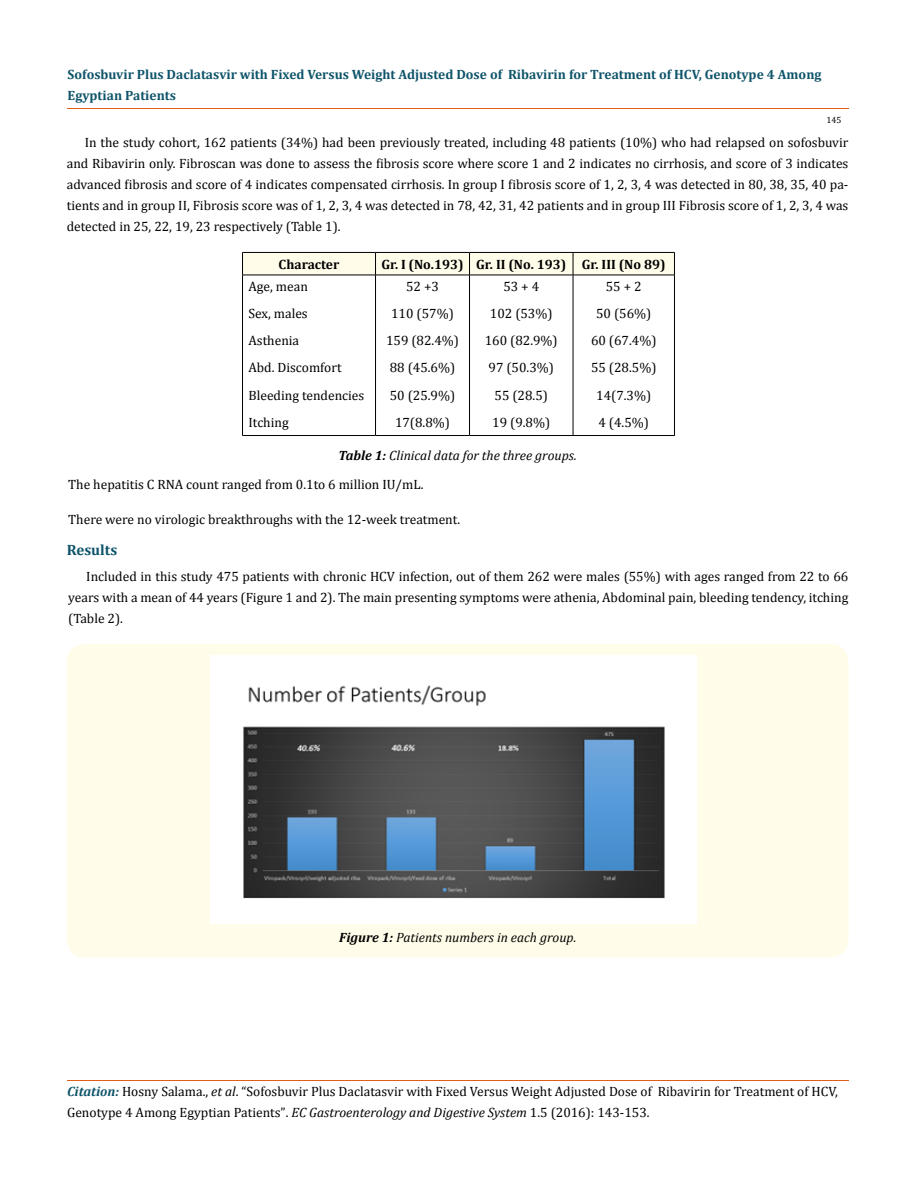
<style>
.page{position:relative;width:917px;height:1190px;background:#fff}
.page>*{position:absolute;margin:0;border:0;box-sizing:border-box;transform-origin:0 0}
.t1{font:700 15px "Cambria";color:#0e546a}
.t2{font:13.5px/27px "Cambria";color:#000}
.t3{font:700 13.5px/21px "Cambria";color:#0e546a}
.t4{font:700 13.5px "Cambria";color:#000}
.t5{font:italic 13.5px "Cambria";color:#000}
.t6{font:9px "Cambria";color:#000}
.s1{font-weight:700;font-style:italic}
.s2{font-style:italic}
.s3{font-weight:700}
.s4{font-weight:700;font-style:italic;color:#0e546a}
.s5{font-size:13.35px}
</style>
<div class="page">
<hr style="left:67px;top:1080px;width:781px;height:1px;background:#e05d1a">
<svg style="left:242px;top:252px;width:433px;height:23px;background:#ebe9d7"></svg>
<hr style="left:242px;top:275px;width:133px;height:1px;background:#000">
<hr style="left:242px;top:275px;width:1px;height:160px;background:#000">
<hr style="left:375px;top:275px;width:94px;height:1px;background:#000">
<hr style="left:375px;top:275px;width:1px;height:160px;background:#000">
<hr style="left:469px;top:275px;width:104px;height:1px;background:#000">
<hr style="left:469px;top:275px;width:1px;height:160px;background:#000">
<hr style="left:573px;top:275px;width:101px;height:1px;background:#000">
<hr style="left:572px;top:275px;width:1px;height:160px;background:#000">
<hr style="left:674px;top:275px;width:1px;height:160px;background:#000">
<hr style="left:242px;top:435px;width:133px;height:1px;background:#000">
<hr style="left:375px;top:435px;width:94px;height:1px;background:#000">
<hr style="left:469px;top:435px;width:104px;height:1px;background:#000">
<hr style="left:573px;top:435px;width:101px;height:1px;background:#000">
<div style="left:67px;top:644px;width:781px;height:313px;background:#fffde9;border-radius:18px"></div>
<img style="left:210px;top:655px;width:486px;height:268px">
<p class="t3" style="left:68px;top:63px;width:755px">Sofosbuvir Plus Daclatasvir with Fixed Versus Weight Adjusted Dose of Ribavirin for Treatment of HCV, Genotype 4 Among<br>Egyptian Patients</p>
<p class="t6" style="left:826px;top:114px;width:16px">145</p>
<p class="t2" style="left:67px;top:132px;width:783px;line-height:21px;text-align:justify;text-indent:18px">In the study cohort, 162 patients (34%) had been previously treated, including 48 patients (10%) who had relapsed on sofosbuvir and Ribavirin only. Fibroscan was done to assess the fibrosis score where score 1 and 2 indicates no cirrhosis, and score of 3 indicates advanced fibrosis and score of 4 indicates compensated cirrhosis. In group I fibrosis score of 1, 2, 3, 4 was detected in 80, 38, 35, 40 pa&shy;tients and in group II, Fibrosis score was of 1, 2, 3, 4 was detected in 78, 42, 31, 42 patients and in group III Fibrosis score of 1, 2, 3, 4 was detected in 25, 22, 19, 23 respectively (Table 1).</p>
<p class="t4" style="left:278px;top:255px;width:62px">Character</p>
<p class="t4" style="left:381px;top:255px;width:285px">Gr. I (No.193) Gr. II (No. 193) Gr. III (No 89)</p>
<p class="t2" style="left:248px;top:273px;width:117px">Age, mean<br>Sex, males<br>Asthenia<br>Abd. Discomfort<br>Bleeding tendencies<br>Itching</p>
<p class="t2" style="left:386px;top:273px;width:74px;text-align:center">52 +3<br>110 (57%)<br>159 (82.4%)<br>88 (45.6%)<br>50 (25.9%)<br>17(8.8%)</p>
<p class="t2" style="left:485px;top:273px;width:74px;text-align:center">53 + 4<br>102 (53%)<br>160 (82.9%)<br>97 (50.3%)<br>55 (28.5)<br>19 (9.8%)</p>
<p class="t2" style="left:591px;top:273px;width:67px;text-align:center">55 + 2<br>50 (56%)<br>60 (67.4%)<br>55 (28.5%)<br>14(7.3%)<br>4 (4.5%)</p>
<p class="t2" style="left:68px;top:440px;width:510px;line-height:29.4px;text-indent:270px"><span class="s1">Table 1:</span> <span class="s2">Clinical data for the three groups.<br></span>The hepatitis C RNA count ranged from 0.1to 6 million IU/mL.</p>
<p class="t2" style="left:68px;top:506px;width:393px">There were no virologic breakthroughs with the 12-week treatment.</p>
<p class="t1" style="left:67px;top:539px;width:52px">Results</p>
<p class="t2" style="left:68px;top:565px;width:781px;line-height:21px;text-align:justify;text-indent:18px">Included in this study 475 patients with chronic HCV infection, out of them 262 were males (55%) with ages ranged from 22 to 66 years with a mean of 44 years (Figure 1 and 2). The main presenting symptoms were athenia, Abdominal pain, bleeding tendency, itching (Table 2).</p>
<p class="t5" style="left:339px;top:928px;width:239px"><span class="s3">Figure 1:</span> Patients numbers in each group.</p>
<p class="t2" style="left:67px;top:1080px;width:772px;line-height:21px"><span class="s4">Citation:</span> Hosny Salama., <span class="s2">et al</span>. “Sofosbuvir Plus Daclatasvir with Fixed Versus Weight Adjusted Dose of Ribavirin for Treatment of HCV,<br>Genotype 4 Among Egyptian Patients”<span class="s5">.</span> <span class="s2">EC Gastroenterology and Digestive System</span> <span class="s5">1</span>.5 (2016): 143-153.</p>
</div>
